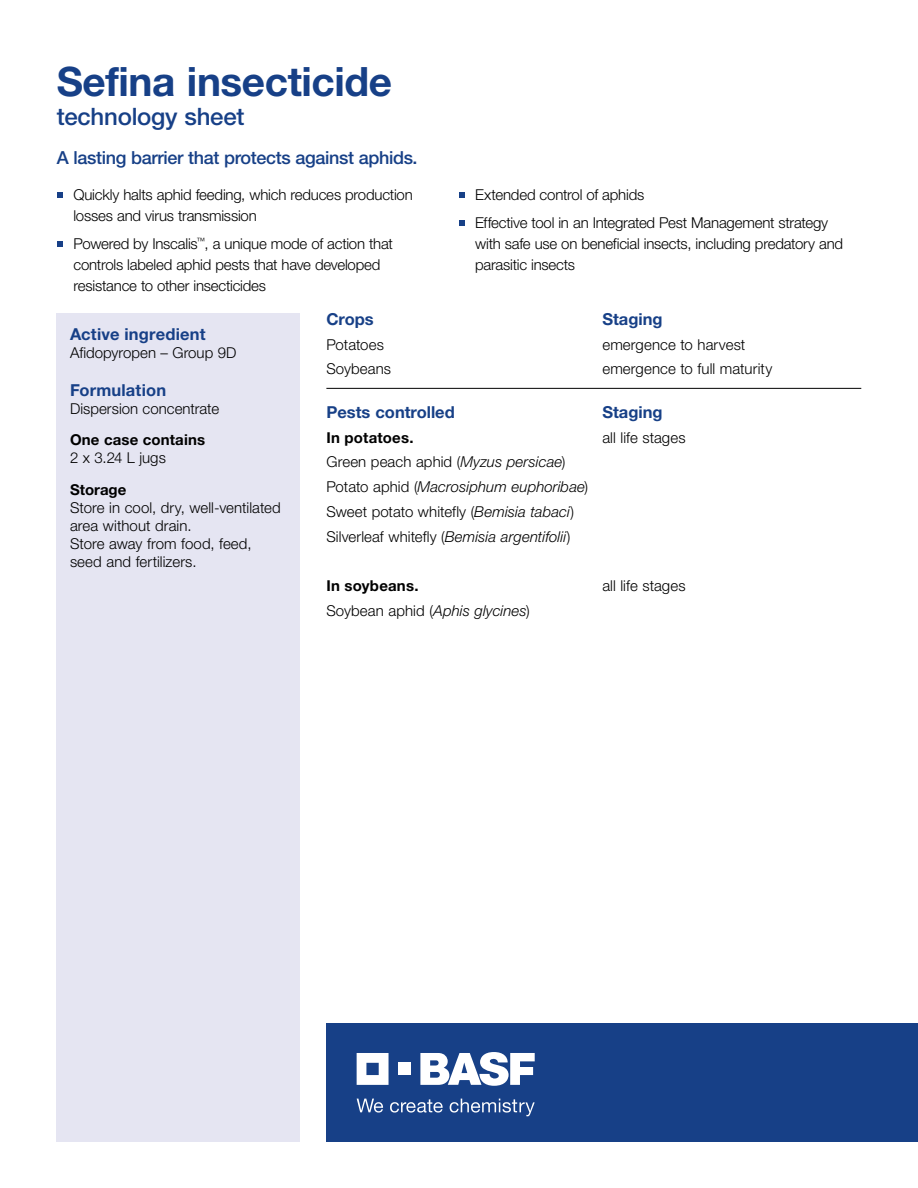
<style>
.page{position:relative;width:918px;height:1188px;background:#fff}
.page>*{position:absolute;margin:0;border:0;box-sizing:border-box;transform-origin:0 0}
.t1{font:700 40.5px "Helvetica Neue LT Std";letter-spacing:-.01em;color:#174087}
.t2{font:500 24px "Helvetica Neue LT Std";letter-spacing:-.01em;color:#174087}
.t3{font:500 18px "Helvetica Neue LT Std";letter-spacing:-.02em;color:#174087}
.t4{font:700 16.5px "Helvetica Neue LT Std";color:#174087}
.t5{font:300 15px/21px "Helvetica Neue LT Std";letter-spacing:-.01em;color:#000}
.t6{font:700 15px "Helvetica Neue LT Std";letter-spacing:.01em;color:#000}
.t7{font:300 15px "Helvetica Neue LT Std";letter-spacing:.01em;color:#000}
.s1{font-style:italic}
</style>
<div class="page">
<div style="left:327px;top:1023px;width:591px;height:119px;background:#174087"></div>
<svg style="left:357px;top:1053px;width:32px;height:32px"></svg>
<div style="left:398px;top:1063px;width:13px;height:12px;background:#fff"></div>
<svg style="left:420px;top:1052px;width:115px;height:34px"></svg>
<svg style="left:357px;top:1099px;width:26px;height:14px"></svg>
<svg style="left:390px;top:1099px;width:53px;height:14px"></svg>
<svg style="left:450px;top:1099px;width:85px;height:17px"></svg>
<div style="left:57px;top:313px;width:243px;height:829px;background:#e5e5f2"></div>
<svg style="left:57px;top:192px;width:6px;height:6px"></svg>
<svg style="left:57px;top:241px;width:6px;height:5px"></svg>
<svg style="left:459px;top:192px;width:5px;height:6px"></svg>
<svg style="left:459px;top:220px;width:5px;height:5px"></svg>
<hr style="left:326px;top:388px;width:535px;height:1px;background:#000">
<h1 class="t1" style="left:57px;top:57px;width:337px">Sefina insecticide</h1>
<h2 class="t2" style="left:57px;top:102px;width:189px">technology sheet</h2>
<p class="t3" style="left:57px;top:147px;width:362px">A lasting barrier that protects against aphids.</p>
<p class="t5" style="left:73px;top:184px;width:341px">Quickly halts aphid feeding, which reduces production losses and virus transmission</p>
<p class="t5" style="left:73px;top:233px;width:321px">Powered by Inscalis<sup>™</sup>, a unique mode of action that controls labeled aphid pests that have developed resistance to other insecticides</p>
<p class="t5" style="left:475px;top:181px;width:355px;line-height:27.8px">Extended control of aphids<br>Effective tool in an Integrated Pest Management strategy</p>
<p class="t5" style="left:475px;top:233px;width:370px">with safe use on beneficial insects, including predatory and parasitic insects</p>
<p class="t4" style="left:70px;top:324px;width:137px">Active ingredient</p>
<p class="t5" style="left:70px;top:342px;width:168px">Afidopyropen – Group 9D</p>
<p class="t4" style="left:70px;top:380px;width:98px">Formulation</p>
<p class="t5" style="left:70px;top:398px;width:151px">Dispersion concentrate</p>
<p class="t6" style="left:70px;top:431px;width:137px">One case contains</p>
<p class="t5" style="left:70px;top:447px;width:97px">2 x 3.24 L jugs</p>
<p class="t6" style="left:70px;top:480px;width:58px">Storage</p>
<p class="t5" style="left:70px;top:498px;width:212px;line-height:18px">Store in cool, dry, well-ventilated area without drain.<br>Store away from food, feed, seed and fertilizers.</p>
<p class="t4" style="left:326px;top:309px;width:49px">Crops</p>
<p class="t4" style="left:602px;top:309px;width:62px">Staging</p>
<p class="t5" style="left:326px;top:334px;width:59px">Potatoes</p>
<p class="t7" style="left:602px;top:335px;width:145px">emergence to harvest</p>
<p class="t7" style="left:326px;top:360px;width:66px">Soybeans</p>
<p class="t5" style="left:602px;top:358px;width:171px">emergence to full maturity</p>
<p class="t4" style="left:326px;top:402px;width:130px">Pests controlled</p>
<p class="t4" style="left:602px;top:402px;width:62px">Staging</p>
<p class="t6" style="left:326px;top:428px;width:89px">In potatoes.</p>
<p class="t5" style="left:602px;top:427px;width:85px">all life stages</p>
<p class="t5" style="left:326px;top:449px;width:263px;line-height:24.8px">Green peach aphid (<span class="s1">Myzus persicae</span>)<br>Potato aphid (<span class="s1">Macrosiphum euphoribae</span>)<br>Sweet potato whitefly (<span class="s1">Bemisia tabaci</span>)<br>Silverleaf whitefly (<span class="s1">Bemisia argentifolii</span>)</p>
<p class="t6" style="left:326px;top:577px;width:94px">In soybeans.</p>
<p class="t5" style="left:602px;top:575px;width:85px">all life stages</p>
<p class="t5" style="left:326px;top:600px;width:205px">Soybean aphid (<span class="s1">Aphis glycines</span>)</p>
</div>
